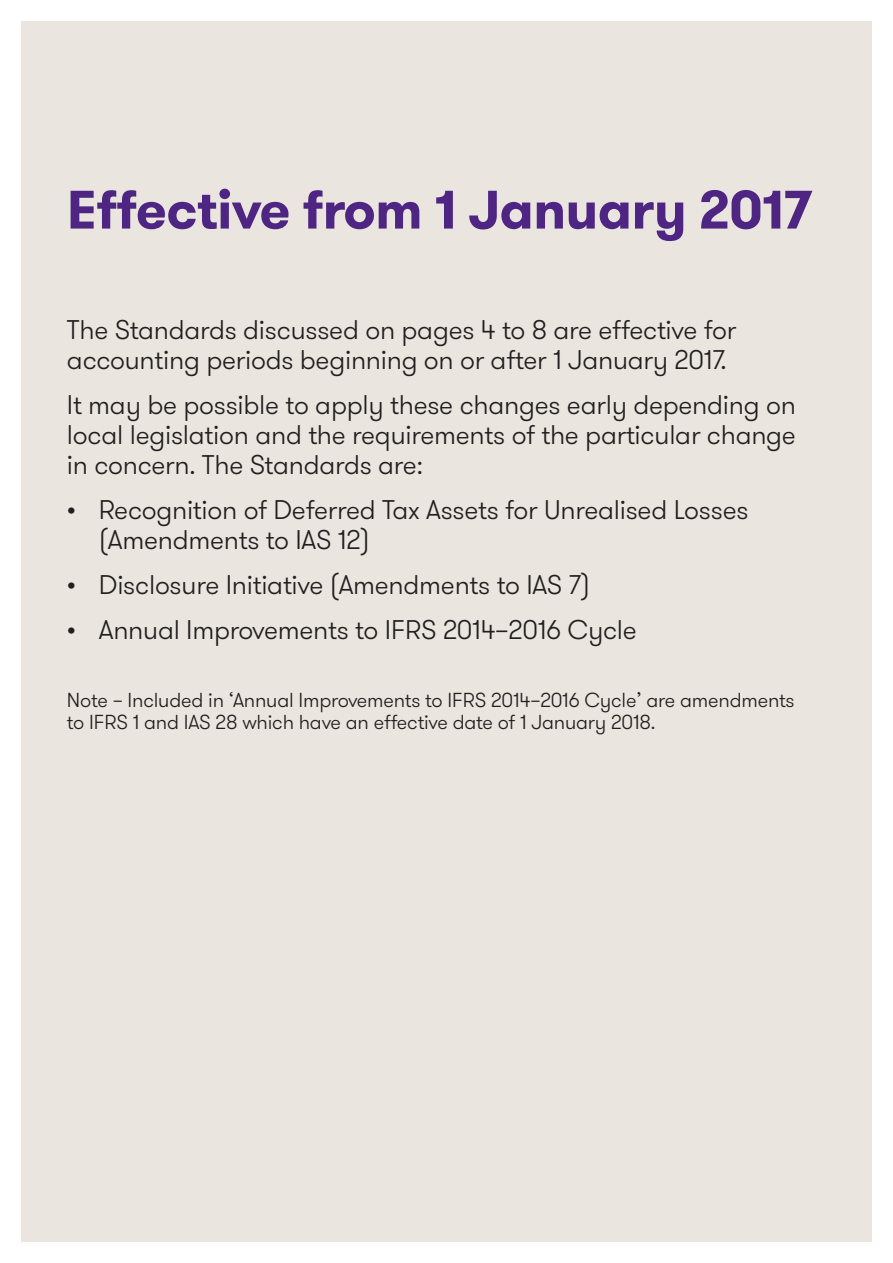
<style>
.page{position:relative;width:893px;height:1263px;background:#fff}
.page>*{position:absolute;margin:0;border:0;box-sizing:border-box;transform-origin:0 0}
._02_Headline_two_Bol{font:700 54px "GT Walsheim Pro";letter-spacing:-.01em;color:#4e2582}
._03_Headline_three_L{font:300 27px/30px "GT Walsheim Pro";letter-spacing:-.01em;color:#231f20}
._04_Headline_four_Me{font:300 20.25px/22.5px "GT Walsheim Pro";letter-spacing:-.01em;color:#231f20}
</style>
<div class="page">
<div style="left:21px;top:21px;width:851px;height:1221px;background:#eae6df"></div>
<p class="_02_Headline_two_Bol" style="left:67px;top:174px;width:747px">Effective from 1 January 2017</p>
<p class="_03_Headline_three_L" style="left:67px;top:315px;width:671px">The Standards discussed on pages 4 to 8 are effective for accounting periods beginning on or after 1 January 2017.</p>
<p class="_03_Headline_three_L" style="left:67px;top:390px;width:730px;text-align:justify">It may be possible to apply these changes early depending on local legislation and the requirements of the particular change in concern. The Standards are:</p>
<p class="_03_Headline_three_L" style="left:99px;top:495px;width:651px;text-indent:-32px">• Recognition of Deferred Tax Assets for Unrealised Losses (Amendments to IAS 12)</p>
<p class="_03_Headline_three_L" style="left:67px;top:570px;width:525px">• Disclosure Initiative (Amendments to IAS 7)</p>
<p class="_03_Headline_three_L" style="left:67px;top:615px;width:571px">• Annual Improvements to IFRS 2014–2016 Cycle</p>
<p class="_04_Headline_four_Me" style="left:67px;top:689px;width:729px">Note – Included in ‘Annual Improvements to IFRS 2014–2016 Cycle’ are amendments to IFRS 1 and IAS 28 which have an effective date of 1 January 2018.</p>
</div>
